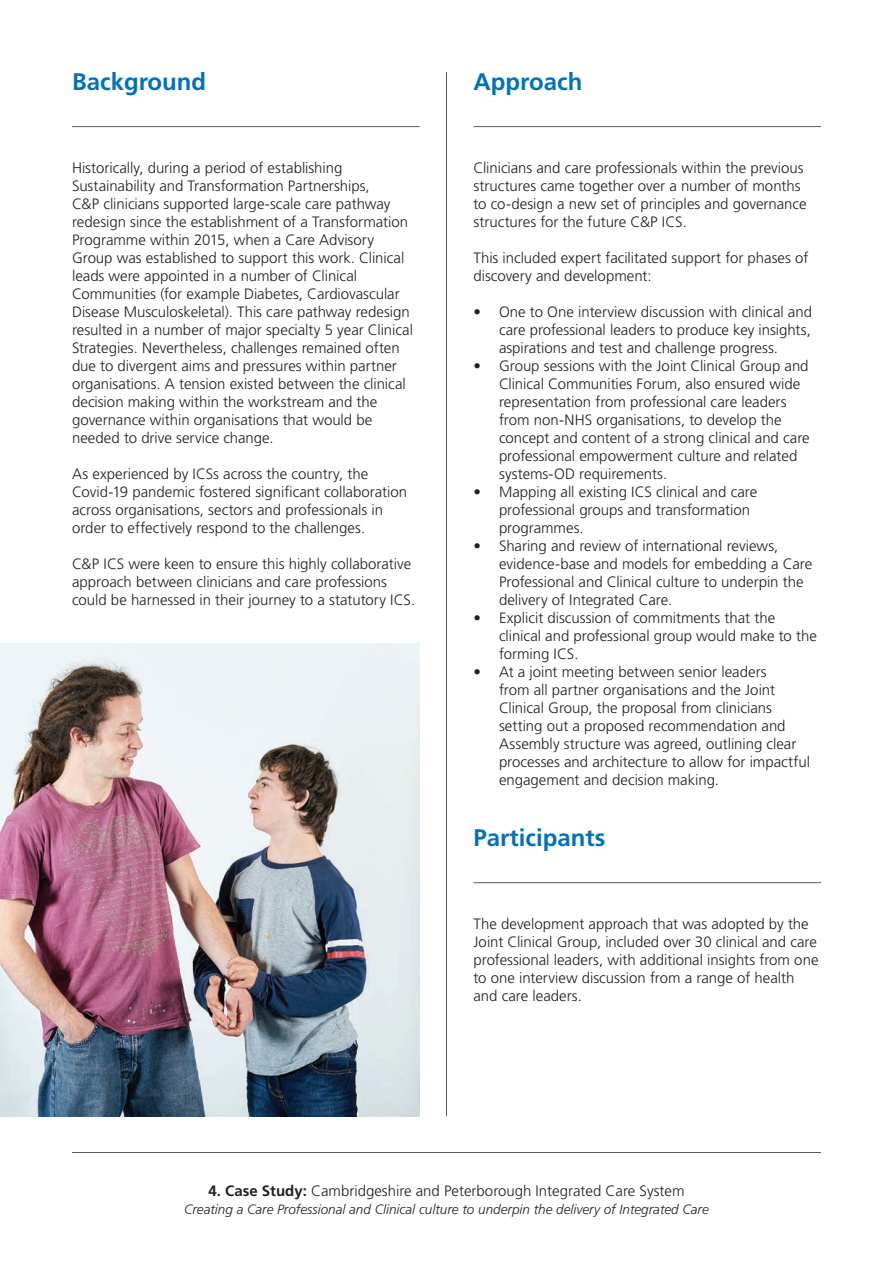
<style>
.page{position:relative;width:893px;height:1263px;background:#fff}
.page>*{position:absolute;margin:0;border:0;box-sizing:border-box;transform-origin:0 0}
.Section_Heading{font:700 24px "Frutiger LT Std";color:#0072bc}
.Body_10_12{font:300 15px/18px "Frutiger LT Std";color:#231f20}
.Body_10_12_Bulletted{font:300 15px/18px "Frutiger LT Std";color:#231f20}
.t1{font:italic 300 13.5px "Frutiger LT Std";color:#231f20}
.s1{font-weight:700}
</style>
<div class="page">
<hr style="left:72px;top:1152px;width:749px;height:1px;background:#57585a">
<hr style="left:446px;top:72px;width:1px;height:1044px;background:#57585a">
<hr style="left:72px;top:126px;width:347px;height:1px;background:#57585a">
<hr style="left:473px;top:126px;width:348px;height:1px;background:#57585a">
<hr style="left:473px;top:882px;width:348px;height:1px;background:#57585a">
<img style="left:0;top:643px;width:419px;height:473px">
<p class="Section_Heading" style="left:72px;top:68px;width:136px">Background</p>
<p class="Body_10_12" style="left:72px;top:159px;width:342px">Historically, during a period of establishing Sustainability and Transformation Partnerships,<br>C&amp;P clinicians supported large-scale care pathway redesign since the establishment of a Transformation Programme within 2015, when a Care Advisory Group was established to support this work. Clinical leads were appointed in a number of Clinical Communities (for example Diabetes, Cardiovascular Disease Musculoskeletal). This care pathway redesign resulted in a number of major specialty 5 year Clinical Strategies. Nevertheless, challenges remained often due to divergent aims and pressures within partner organisations. A tension existed between the clinical decision making within the workstream and the governance within organisations that would be needed to drive service change.</p>
<p class="Body_10_12" style="left:72px;top:465px;width:337px">As experienced by ICSs across the country, the Covid-19 pandemic fostered significant collaboration across organisations, sectors and professionals in order to effectively respond to the challenges.</p>
<p class="Body_10_12" style="left:72px;top:555px;width:345px">C&amp;P ICS were keen to ensure this highly collaborative approach between clinicians and care professions could be harnessed in their journey to a statutory ICS.</p>
<p class="Section_Heading" style="left:473px;top:68px;width:110px">Approach</p>
<p class="Body_10_12" style="left:473px;top:159px;width:334px">Clinicians and care professionals within the previous structures came together over a number of months to co-design a new set of principles and governance structures for the future C&amp;P ICS.</p>
<p class="Body_10_12" style="left:473px;top:249px;width:336px">This included expert facilitated support for phases of discovery and development:</p>
<p class="Body_10_12_Bulletted" style="left:499px;top:303px;width:315px;text-align:justify;text-indent:-26px">• One to One interview discussion with clinical and care professional leaders to produce key insights, aspirations and test and challenge progress.</p>
<p class="Body_10_12_Bulletted" style="left:499px;top:357px;width:312px;text-indent:-26px">• Group sessions with the Joint Clinical Group and Clinical Communities Forum, also ensured wide representation from professional care leaders from non-NHS organisations, to develop the concept and content of a strong clinical and care professional empowerment culture and related systems-OD requirements.</p>
<p class="Body_10_12_Bulletted" style="left:499px;top:483px;width:260px;text-indent:-26px">• Mapping all existing ICS clinical and care professional groups and transformation programmes.</p>
<p class="Body_10_12_Bulletted" style="left:499px;top:537px;width:315px;text-indent:-26px">• Sharing and review of international reviews, evidence-base and models for embedding a Care Professional and Clinical culture to underpin the delivery of Integrated Care.</p>
<p class="Body_10_12_Bulletted" style="left:499px;top:609px;width:319px;text-indent:-26px">• Explicit discussion of commitments that the clinical and professional group would make to the forming ICS.</p>
<p class="Body_10_12_Bulletted" style="left:499px;top:663px;width:313px;text-indent:-26px">• At a joint meeting between senior leaders<br>from all partner organisations and the Joint Clinical Group, the proposal from clinicians setting out a proposed recommendation and Assembly structure was agreed, outlining clear processes and architecture to allow for impactful engagement and decision making.</p>
<p class="Section_Heading" style="left:473px;top:824px;width:134px">Participants</p>
<p class="Body_10_12" style="left:473px;top:915px;width:346px">The development approach that was adopted by the Joint Clinical Group, included over 30 clinical and care professional leaders, with additional insights from one to one interview discussion from a range of health and care leaders.</p>
<p class="Body_10_12" style="left:208px;top:1182px;width:477px"><span class="s1">4. Case Study:</span> Cambridgeshire and Peterborough Integrated Care System</p>
<p class="t1" style="left:184px;top:1202px;width:526px">Creating a Care Professional and Clinical culture to underpin the delivery of Integrated Care</p>
</div>
